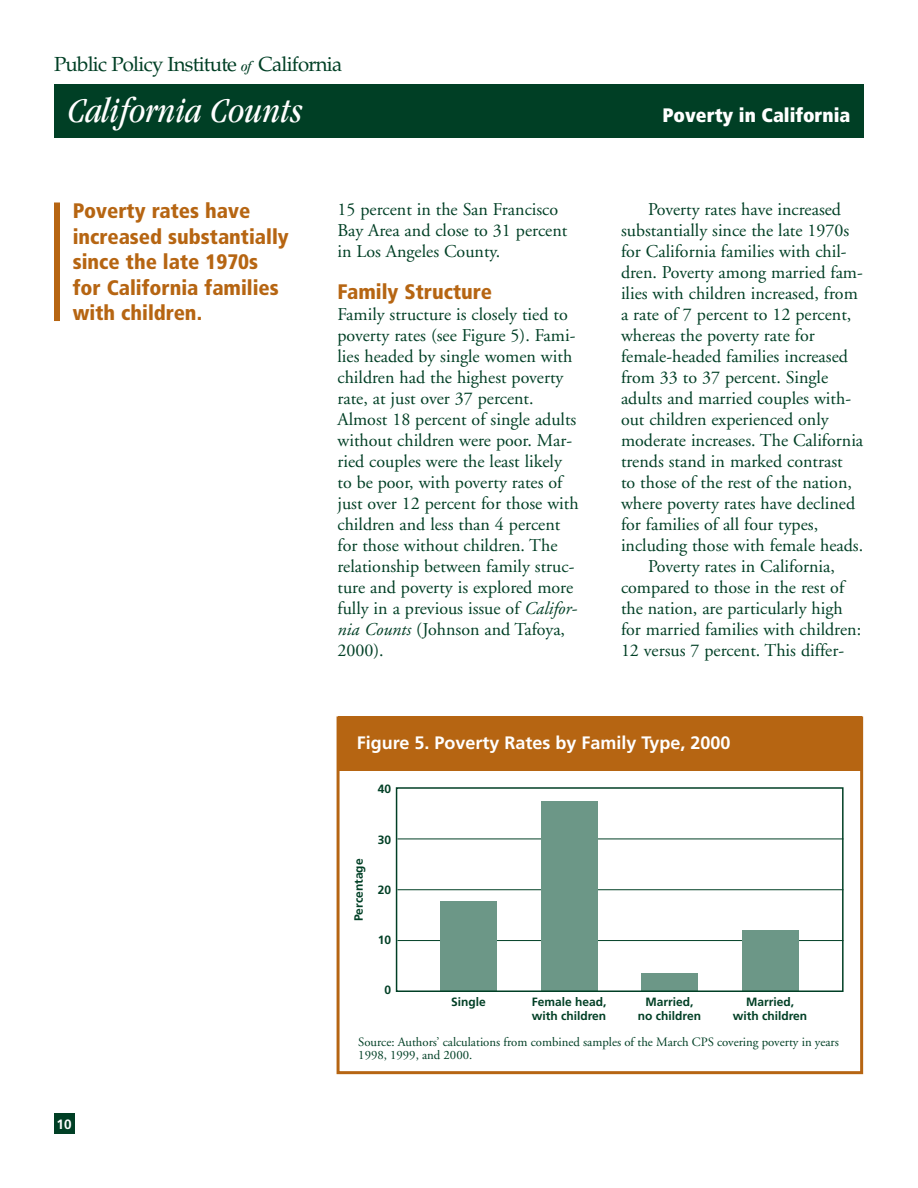
<style>
.page{position:relative;width:918px;height:1188px;background:#fff}
.page>*{position:absolute;margin:0;border:0;box-sizing:border-box;transform-origin:0 0}
.t1{font:italic condensed 36px "Garamond";color:#fff}
.t2{font:900 condensed 21px/25.5px "Frutiger";color:#b66512}
.t3{font:20.4px "Palatino";letter-spacing:-.035em;color:#003f25}
.t4{font:900 condensed 19.5px "Frutiger";color:#fff}
.t5{font:18px/21px "Adobe Garamond";color:#003f25}
.t6{font:700 18px "Frutiger";color:#fff}
.t7{font:700 13.5px "Frutiger";color:#fff}
.t8{font:12.75px/13.5px "Adobe Garamond";color:#003f25}
.t9{font:700 12px/14.2px "Frutiger";color:#003f25;text-align:center}
.s1{font-family:"Garamond";font-style:italic;font-stretch:condensed;font-size:14.4px}
.s2{font-style:italic}
</style>
<div class="page">
<div style="left:54px;top:84px;width:810px;height:54px;background:#003f25"></div>
<div style="left:54px;top:1114px;width:20px;height:20px;background:#003f25"></div>
<div style="left:54px;top:203px;width:6px;height:118px;background:#b66512"></div>
<div style="left:337px;top:716px;width:526px;height:358px;border:3px solid #b66512"></div>
<div style="left:338px;top:717px;width:524px;height:54px;background:#b66512"></div>
<hr style="left:397px;top:839px;width:446px;height:1px;background:#003f25">
<hr style="left:397px;top:889px;width:446px;height:1px;background:#003f25">
<hr style="left:397px;top:940px;width:446px;height:1px;background:#003f25">
<div style="left:742px;top:930px;width:56px;height:61px;background:#6c9787"></div>
<div style="left:541px;top:801px;width:56px;height:190px;background:#6c9787"></div>
<div style="left:641px;top:973px;width:57px;height:18px;background:#6c9787"></div>
<div style="left:440px;top:901px;width:57px;height:90px;background:#6c9787"></div>
<div style="left:396px;top:787px;width:448px;height:205px;border:2px solid #003f25"></div>
<p class="t3" style="left:54px;top:56px;width:290px">Public Policy Institute <span class="s1">of</span> California</p>
<h1 class="t1" style="left:68px;top:96px;width:236px">California Counts</h1>
<p class="t4" style="left:663px;top:107px;width:189px">Poverty in California</p>
<p class="t2" style="left:73px;top:200px;width:218px">Poverty rates have increased substantially since the late 1970s for California families with children.</p>
<p class="t5" style="left:338px;top:201px;width:231px">15 percent in the San Francisco<br>Bay Area and close to 31 percent in Los Angeles County.</p>
<p class="t2" style="left:338px;top:281px;width:156px">Family Structure</p>
<p class="t5" style="left:338px;top:306px;width:243px">Family structure is closely tied to poverty rates (see Figure 5). Fami&shy;lies headed by single women with children had the highest poverty rate, at just over 37 percent.<br>Almost 18 percent of single adults without children were poor. Mar&shy;ried couples were the least likely to be poor, with poverty rates of just over 12 percent for those with children and less than 4 percent for those without children. The relationship between family struc&shy;ture and poverty is explored more fully in a previous issue of <span class="s2">Califor&shy;nia Counts</span> (Johnson and Tafoya,<br>2000).</p>
<p class="t5" style="left:648px;top:201px;width:195px">Poverty rates have increased</p>
<p class="t5" style="left:621px;top:222px;width:230px">substantially since the late 1970s</p>
<p class="t5" style="left:621px;top:243px;width:227px">for California families with chil-</p>
<p class="t5" style="left:621px;top:264px;width:243px">dren. Poverty among married fam-</p>
<p class="t5" style="left:621px;top:285px;width:238px">ilies with children increased, from</p>
<p class="t5" style="left:621px;top:306px;width:232px">a rate of 7 percent to 12 percent,</p>
<p class="t5" style="left:621px;top:327px;width:195px">whereas the poverty rate for</p>
<p class="t5" style="left:621px;top:348px;width:228px">female-headed families increased</p>
<p class="t5" style="left:621px;top:369px;width:209px">from 33 to 37 percent. Single</p>
<p class="t5" style="left:621px;top:390px;width:232px">adults and married couples with-</p>
<p class="t5" style="left:621px;top:411px;width:209px">out children experienced only</p>
<p class="t5" style="left:621px;top:432px;width:244px">moderate increases. The California</p>
<p class="t5" style="left:621px;top:453px;width:223px">trends stand in marked contrast</p>
<p class="t5" style="left:621px;top:474px;width:232px">to those of the rest of the nation,</p>
<p class="t5" style="left:621px;top:495px;width:236px">where poverty rates have declined</p>
<p class="t5" style="left:621px;top:516px;width:199px">for families of all four types,</p>
<p class="t5" style="left:621px;top:537px;width:244px">including those with female heads.</p>
<p class="t5" style="left:648px;top:558px;width:188px">Poverty rates in California,</p>
<p class="t5" style="left:621px;top:579px;width:225px">compared to those in the rest of</p>
<p class="t5" style="left:621px;top:600px;width:223px">the nation, are particularly high</p>
<p class="t5" style="left:621px;top:621px;width:242px">for married families with children:</p>
<p class="t5" style="left:621px;top:642px;width:225px">12 versus 7 percent. This differ-</p>
<p class="t6" style="left:357px;top:736px;width:375px">Figure 5. Poverty Rates by Family Type, 2000</p>
<p class="t9" style="left:378px;top:783px;width:15px">40</p>
<p class="t9" style="left:352px;top:921px;width:64px;rotate:-90deg">Percentage</p>
<p class="t9" style="left:378px;top:833px;width:15px">30</p>
<p class="t9" style="left:378px;top:883px;width:15px">20</p>
<p class="t9" style="left:378px;top:934px;width:15px">10</p>
<p class="t9" style="left:385px;top:984px;width:8px">0</p>
<p class="t7" style="left:57px;top:1119px;width:17px">10</p>
<p class="t9" style="left:451px;top:996px;width:36px">Single</p>
<p class="t8" style="left:358px;top:1036px;width:482px">Source: Authors’ calculations from combined samples of the March CPS covering poverty in years<br>1998, 1999, and 2000.</p>
<p class="t9" style="left:532px;top:996px;width:76px;text-align:left">Female head, with children</p>
<p class="t9" style="left:638px;top:996px;width:65px">Married, no children</p>
<p class="t9" style="left:733px;top:996px;width:76px">Married, with children</p>
</div>
